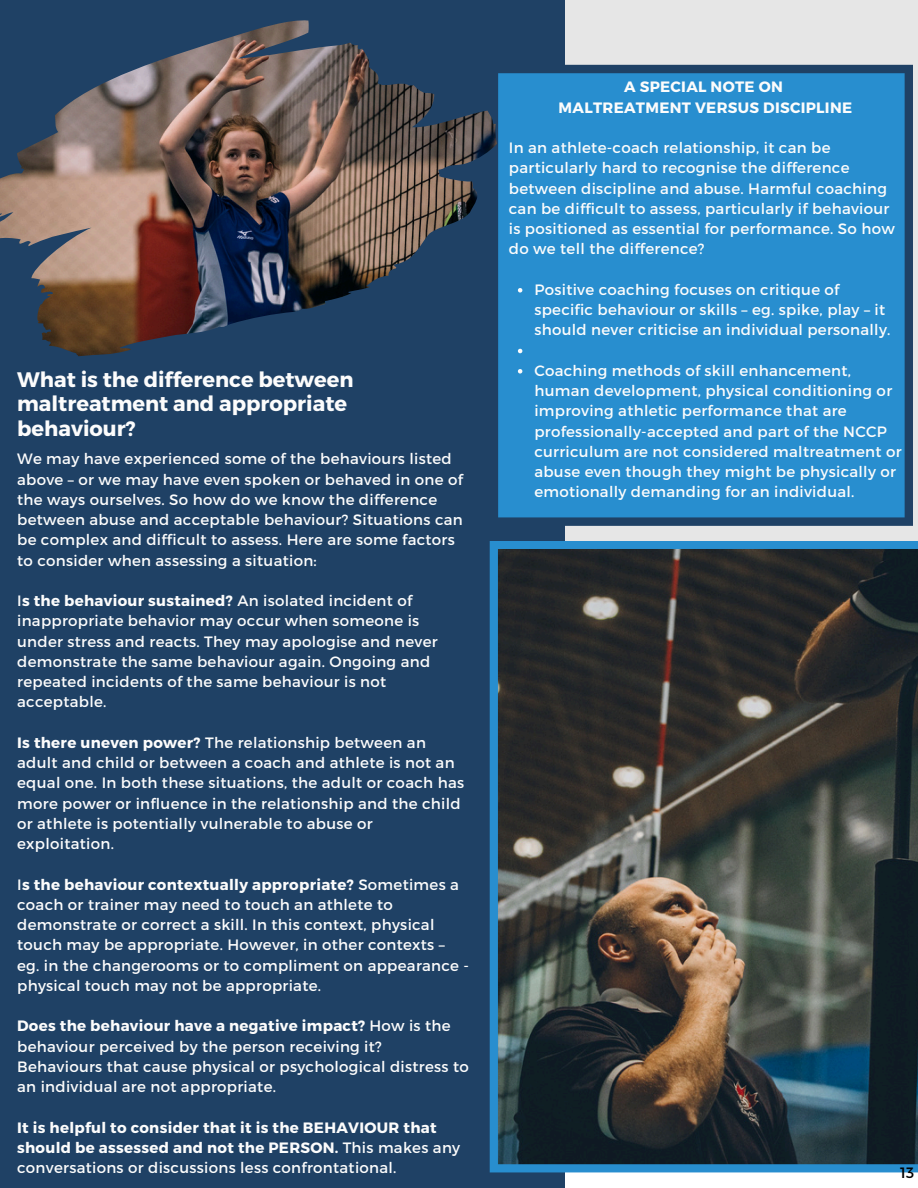
<style>
.page{position:relative;width:918px;height:1188px;background:#fff}
.page>*{position:absolute;margin:0;border:0;box-sizing:border-box;transform-origin:0 0}
.t1{font:700 21px/24.8px "Montserrat";color:#fcfcfc}
.t2{font:15px/20.2px "Montserrat";letter-spacing:.02em;color:#fcfcfc}
.t3{font:700 15px/20.2px "Montserrat";letter-spacing:.02em;color:#fcfcfc}
.t4{font:15px "Montserrat";color:#000}
.s1{font-weight:700}
.s2{font-weight:400}
</style>
<div class="page">
<div style="left:400px;top:0;width:518px;height:1088px;background:#e6e6e6"></div>
<div style="left:0;top:0;width:565px;height:1188px;background:#1f4165"></div>
<div style="left:498px;top:65px;width:415px;height:461px;background:#288ecf"></div>
<img style="left:0;top:20px;width:497px;height:336px">
<svg style="left:490px;top:541px;width:428px;height:631px"></svg>
<svg style="left:518px;top:288px;width:4px;height:5px"></svg>
<svg style="left:518px;top:349px;width:4px;height:4px"></svg>
<svg style="left:518px;top:369px;width:4px;height:5px"></svg>
<p class="t1" style="left:17px;top:366px;width:338px">What is the difference between maltreatment and appropriate behaviour?</p>
<h1 class="t2" style="left:17px;top:448px;width:447px">We may have experienced some of the behaviours listed above – or we may have even spoken or behaved in one of the ways ourselves. So how do we know the difference between abuse and acceptable behaviour? Situations can be complex and difficult to assess. Here are some factors to consider when assessing a situation:</h1>
<p class="t2" style="left:17px;top:590px;width:422px">I<span class="s1">s the behaviour sustained?</span> An isolated incident of inappropriate behavior may occur when someone is under stress and reacts. They may apologise and never demonstrate the same behaviour again. Ongoing and repeated incidents of the same behaviour is not acceptable.</p>
<p class="t2" style="left:17px;top:732px;width:448px"><span class="s1">Is there uneven power?</span> The relationship between an adult and child or between a coach and athlete is not an equal one. In both these situations, the adult or coach has more power or influence in the relationship and the child or athlete is potentially vulnerable to abuse or exploitation.</p>
<p class="t2" style="left:17px;top:874px;width:453px">I<span class="s1">s the behaviour contextually appropriate?</span> Sometimes a coach or trainer may need to touch an athlete to demonstrate or correct a skill. In this context, physical touch may be appropriate. However, in other contexts – eg. in the changerooms or to compliment on appearance - physical touch may not be appropriate.</p>
<p class="t2" style="left:17px;top:1015px;width:453px"><span class="s1">Does the behaviour have a negative impact?</span> How is the behaviour perceived by the person receiving it?<br>Behaviours that cause physical or psychological distress to an individual are not appropriate.</p>
<p class="t3" style="left:17px;top:1117px;width:445px">It is helpful to consider that it is the BEHAVIOUR that should be assessed and not the PERSON. <span class="s2">This makes any conversations or discussions less confrontational.</span></p>
<p class="t3" style="left:559px;top:76px;width:295px;text-align:center">A SPECIAL NOTE ON<br>MALTREATMENT VERSUS DISCIPLINE</p>
<h2 class="t2" style="left:509px;top:137px;width:387px">In an athlete-coach relationship, it can be particularly hard to recognise the difference between discipline and abuse. Harmful coaching can be difficult to assess, particularly if behaviour is positioned as essential for performance. So how do we tell the difference?</h2>
<p class="t2" style="left:534px;top:279px;width:358px">Positive coaching focuses on critique of specific behaviour or skills – eg. spike, play – it should never criticise an individual personally.</p>
<p class="t2" style="left:534px;top:360px;width:369px">Coaching methods of skill enhancement, human development, physical conditioning or improving athletic performance that are professionally-accepted and part of the NCCP curriculum are not considered maltreatment or abuse even though they might be physically or emotionally demanding for an individual.</p>
<p class="t4" style="left:900px;top:1163px;width:15px">13</p>
</div>
